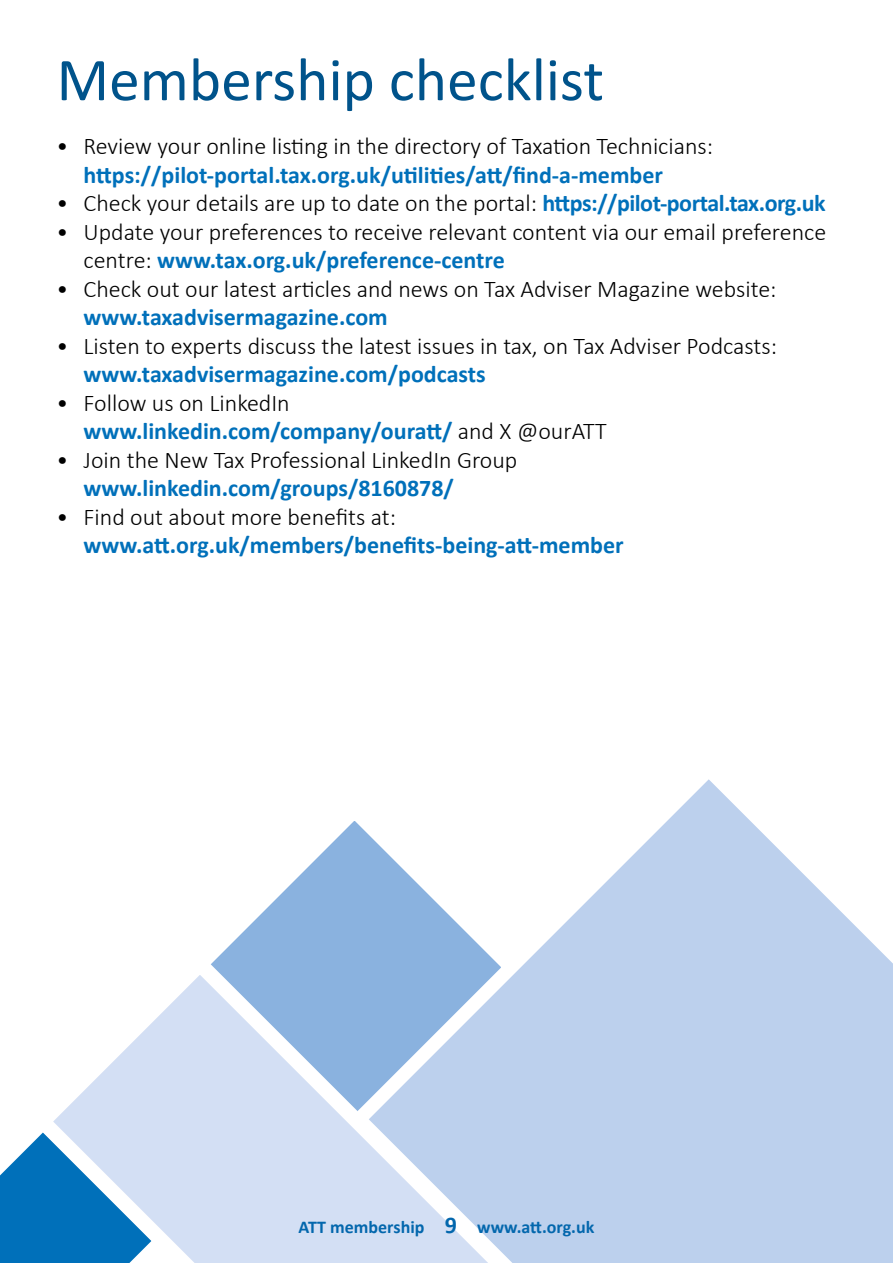
<style>
.page{position:relative;width:893px;height:1263px;background:#fff}
.page>*{position:absolute;margin:0;border:0;box-sizing:border-box;transform-origin:0 0}
.t1{font:61.5px "Calibri";color:#00538b}
.t2{font:300 24px/28.5px "Calibri";color:#000}
.t3{font:700 24px/28.5px "Calibri";color:#0070ba}
.t4{font:700 18px "Calibri";color:#0367ad}
.s1{font-weight:700;color:#0070ba}
.s2{font-weight:300;color:#000}
.s3{font-size:24px}
</style>
<div class="page">
<svg style="left:0;top:1154px;width:21px;height:109px;background:#197ec0"></svg>
<svg style="left:232px;top:821px;width:137px;height:122px"></svg>
<svg style="left:21px;top:943px;width:348px;height:320px"></svg>
<svg style="left:369px;top:779px;width:524px;height:484px;fill:#bcd0ed"></svg>
<h1 class="t1" style="left:57px;top:37px;width:549px">Membership checklist</h1>
<p class="t2" style="left:57px;top:132px;width:658px">• Review your online listing in the directory of Taxation Technicians:</p>
<p class="t3" style="left:84px;top:160px;width:581px">https://pilot-portal.tax.org.uk/utilities/att/find-a-member</p>
<p class="t2" style="left:57px;top:189px;width:771px">• Check your details are up to date on the portal: <span class="s1">https://pilot-portal.tax.org.uk</span></p>
<p class="t2" style="left:84px;top:217px;width:744px;text-indent:-27px">• Update your preferences to receive relevant content via our email preference centre: <span class="s1">www.tax.org.uk/preference-centre</span></p>
<p class="t2" style="left:57px;top:274px;width:721px">• Check out our latest articles and news on Tax Adviser Magazine website:</p>
<p class="t3" style="left:84px;top:303px;width:306px">www.taxadvisermagazine.com</p>
<p class="t2" style="left:57px;top:331px;width:722px">• Listen to experts discuss the latest issues in tax, on Tax Adviser Podcasts:</p>
<p class="t3" style="left:84px;top:360px;width:404px">www.taxadvisermagazine.com/podcasts</p>
<p class="t3" style="left:84px;top:388px;width:525px;text-indent:-27px"><span class="s2">• Follow us on LinkedIn </span>www.linkedin.com/company/ouratt/ <span class="s2">and X @ourATT</span></p>
<p class="t2" style="left:57px;top:445px;width:462px">• Join the New Tax Professional LinkedIn Group</p>
<p class="t3" style="left:84px;top:473px;width:372px">www.linkedin.com/groups/8160878/</p>
<p class="t2" style="left:57px;top:502px;width:341px">• Find out about more benefits at:</p>
<p class="t3" style="left:84px;top:530px;width:542px">www.att.org.uk/members/benefits-being-att-member</p>
<p class="t4" style="left:299px;top:1214px;width:297px">ATT membership <span class="s3">9</span> www.att.org.uk</p>
</div>
